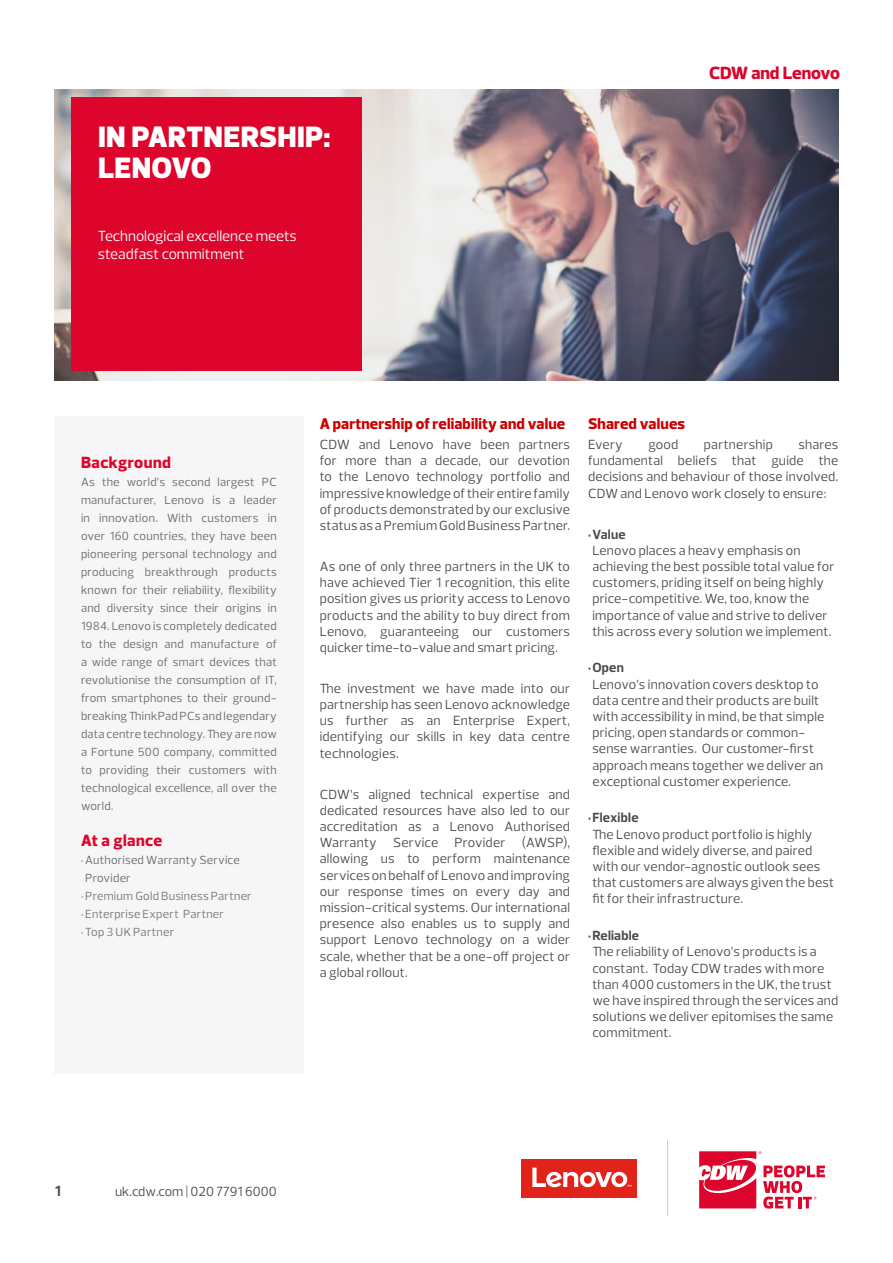
<style>
.page{position:relative;width:893px;height:1263px;background:#fff}
.page>*{position:absolute;margin:0;border:0;box-sizing:border-box;transform-origin:0 0}
.t1{font:900 30px/31.5px "Prelo";letter-spacing:.01em;color:#fff}
.t2{font:800 18px "Prelo";letter-spacing:-.01em;color:#dd052b}
.t3{font:800 16.5px "Prelo";letter-spacing:.025em;color:#dd052b}
.t4{font:800 15.75px "Prelo";letter-spacing:.01em;color:#c00}
.t5{font:15px/18px "Prelo";color:#fff}
.t6{font:700 15px "Prelo";color:#4a4a49}
.t7{font:13.5px/16.2px "Prelo";letter-spacing:.015em;color:#4a4a49;text-align:justify}
.t8{font:700 13.5px "Prelo";letter-spacing:.015em;color:#4a4a49}
.t9{font:12px/18px "Prelo";letter-spacing:.02em;color:#69686c;text-align:justify}
.t10{font:12px "Prelo";letter-spacing:.02em;color:#777477}
</style>
<div class="page">
<svg style="left:699px;top:1151px;width:126px;height:57px"></svg>
<div style="left:522px;top:1159px;width:115px;height:38px;background:#e2231a"></div>
<svg style="left:532px;top:1168px;width:99px;height:19px"></svg>
<hr style="left:667px;top:1139px;width:1px;height:77px;background:#cdcccc">
<img style="left:55px;top:90px;width:784px;height:291px">
<div style="left:71px;top:97px;width:290px;height:274px;background:#dd052b"></div>
<div style="left:54px;top:417px;width:250px;height:657px;background:#f6f6f6"></div>
<h1 class="t1" style="left:98px;top:121px;width:234px">IN PARTNERSHIP:<br>LENOVO</h1>
<p class="t5" style="left:98px;top:227px;width:201px">Technological excellence meets steadfast commitment</p>
<h2 class="t2" style="left:709px;top:62px;width:132px">CDW and Lenovo</h2>
<p class="t3" style="left:81px;top:452px;width:92px">Background</p>
<p class="t9" style="left:81px;top:473px;width:197px">As the world’s second largest PC manufacturer, Lenovo is a leader in innovation. With customers in over 160 countries, they have been pioneering personal technology and producing breakthrough products known for their reliability, flexibility and diversity since their origins in 1984. Lenovo is completely dedicated to the design and manufacture of a wide range of smart devices that revolutionise the consumption of IT, from smartphones to their ground&shy;breaking ThinkPad PCs and legendary data centre technology. They are now a Fortune 500 company, committed to providing their customers with technological excellence, all over the world.</p>
<p class="t3" style="left:81px;top:830px;width:83px">At a glance</p>
<p class="t9" style="left:85px;top:851px;width:156px;text-indent:-4px">•Authorised Warranty Service<br>Provider</p>
<p class="t10" style="left:81px;top:888px;width:172px">•Premium Gold Business Partner</p>
<p class="t10" style="left:81px;top:906px;width:144px">•Enterprise Expert Partner</p>
<p class="t10" style="left:81px;top:924px;width:95px">•Top 3 UK Partner</p>
<p class="t4" style="left:320px;top:413px;width:247px">A partnership of reliability and value</p>
<p class="t7" style="left:320px;top:436px;width:252px">CDW and Lenovo have been partners for more than a decade, our devotion to the Lenovo technology portfolio and impressive knowledge of their entire family of products demonstrated by our exclusive status as a Premium Gold Business Partner.</p>
<p class="t7" style="left:320px;top:558px;width:252px">As one of only three partners in the UK to have achieved Tier 1 recognition, this elite position gives us priority access to Lenovo products and the ability to buy direct from Lenovo, guaranteeing our customers quicker time-to-value and smart pricing.</p>
<p class="t7" style="left:320px;top:680px;width:252px">The investment we have made into our partnership has seen Lenovo acknowledge us further as an Enterprise Expert, identifying our skills in key data centre technologies.</p>
<p class="t7" style="left:320px;top:786px;width:252px">CDW’s aligned technical expertise and dedicated resources have also led to our accreditation as a Lenovo Authorised Warranty Service Provider (AWSP), allowing us to perform maintenance services on behalf of Lenovo and improving our response times on every day and mission-critical systems. Our international presence also enables us to supply and support Lenovo technology on a wider scale, whether that be a one-off project or a global rollout.</p>
<p class="t4" style="left:588px;top:413px;width:98px">Shared values</p>
<p class="t7" style="left:588px;top:436px;width:36px">Every</p>
<p class="t7" style="left:648px;top:436px;width:31px">good</p>
<p class="t7" style="left:704px;top:436px;width:70px">partnership</p>
<p class="t7" style="left:588px;top:436px;width:252px;text-indent:211px">shares fundamental beliefs that guide the decisions and behaviour of those involved.<br>CDW and Lenovo work closely to ensure:</p>
<p class="t8" style="left:588px;top:526px;width:39px">•Value</p>
<p class="t7" style="left:592px;top:542px;width:244px;text-align:left">Lenovo places a heavy emphasis on achieving the best possible total value for customers, priding itself on being highly price-competitive. We, too, know the importance of value and strive to deliver this across every solution we implement.</p>
<p class="t8" style="left:588px;top:659px;width:37px">•Open</p>
<p class="t7" style="left:592px;top:676px;width:234px;text-align:left">Lenovo’s innovation covers desktop to data centre and their products are built with accessibility in mind, be that simple pricing, open standards or common&shy;sense warranties. Our customer-first approach means together we deliver an exceptional customer experience.</p>
<p class="t8" style="left:588px;top:809px;width:52px">•Flexible</p>
<p class="t7" style="left:592px;top:826px;width:243px;text-align:left">The Lenovo product portfolio is highly flexible and widely diverse, and paired with our vendor-agnostic outlook sees that customers are always given the best fit for their infrastructure.</p>
<p class="t8" style="left:588px;top:927px;width:53px">•Reliable</p>
<p class="t7" style="left:592px;top:944px;width:248px;text-align:left">The reliability of Lenovo’s products is a constant. Today CDW trades with more than 4000 customers in the UK, the trust we have inspired through the services and solutions we deliver epitomises the same commitment.</p>
<p class="t6" style="left:55px;top:1182px;width:7px">1</p>
<p class="t7" style="left:115px;top:1183px;width:163px">uk.cdw.com | 020 7791 6000</p>
</div>
